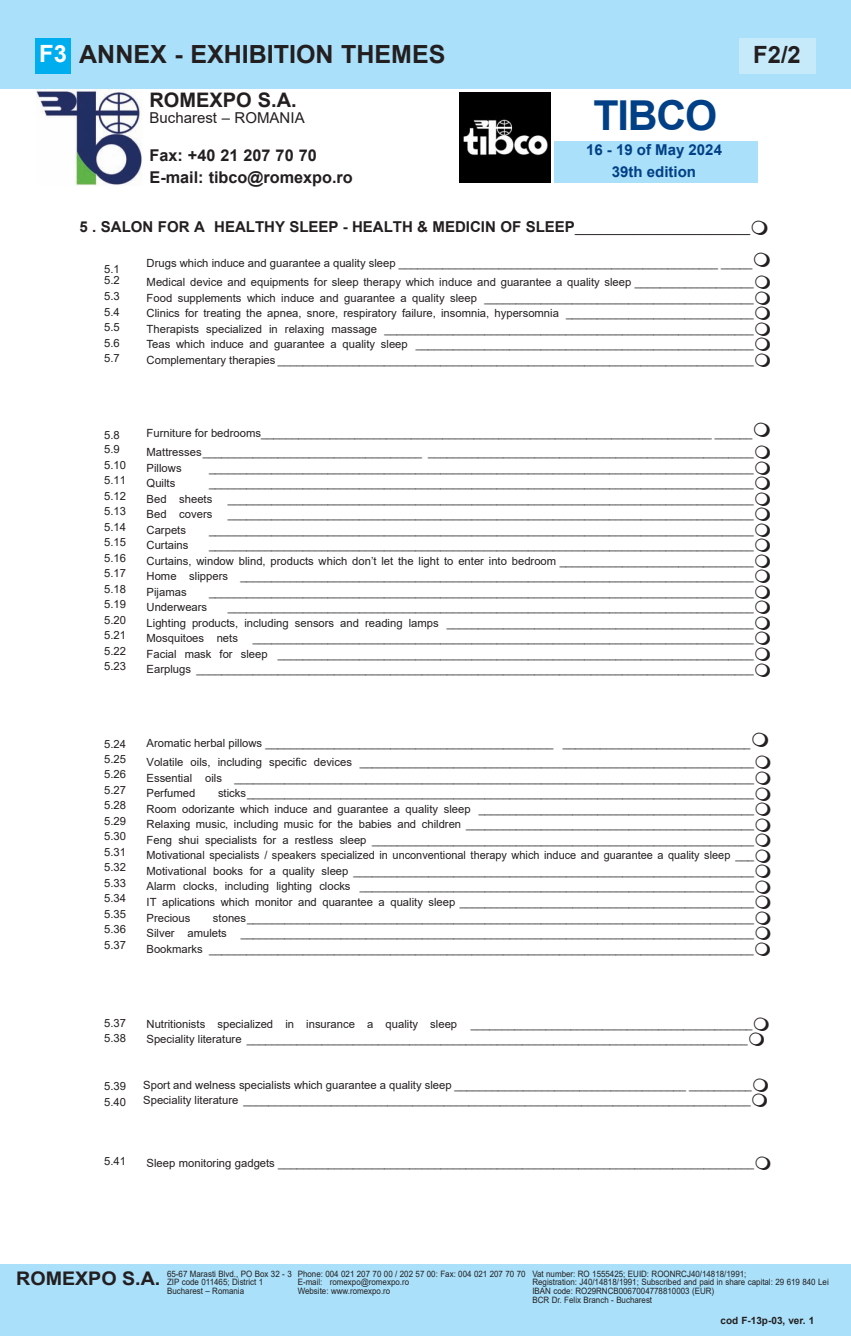
<style>
.page{position:relative;width:851px;height:1336px;background:#fff}
.page>*{position:absolute;margin:0;border:0;box-sizing:border-box;transform-origin:0 0}
.t1{font:700 41.25px "Arial";letter-spacing:-.03em;color:#014086}
.t2{font:700 25px "Arial";color:#231f20}
.t3{font:700 23.75px "Arial";color:#231f20}
.t4{font:700 20px "Arial";color:#231f20}
.t5{font:700 18.75px "Arial";color:#231f20;scale:1.05 1}
.t6{font:700 16.25px/21.2px "Arial";color:#231f20}
.t7{font:700 15px "Arial";color:#231f20}
.t8{font:700 15px/21.8px "Arial";color:#014086;text-align:center}
.t9{font:15px "Arial";color:#231f20}
.t10{font:11.25px/15.5px "Arial";color:#231f20}
.t11{font:700 10px "Arial";color:#231f20}
.t12{font:8.75px/8.8px "Arial";color:#231f20;scale:.91 1}
.s1{font-size:23.75px;color:#fff}
.s2{font-weight:400}
</style>
<div class="page">
<div style="left:0;top:1264px;width:850px;height:72px;background:#aae0f9"></div>
<div style="left:0;top:0;width:850px;height:89px;background:#aae0f9"></div>
<div style="left:738px;top:39px;width:77px;height:35px;background:#c6eafa"></div>
<div style="left:35px;top:38px;width:36px;height:35px;background:#00aeef"></div>
<div style="left:554px;top:141px;width:203px;height:42px;background:#aae0f9"></div>
<img style="left:459px;top:92px;width:91px;height:91px">
<img style="left:36px;top:90px;width:106px;height:96px">
<h2 class="t2" style="left:39px;top:41px;width:407px"><span class="s1">F3</span> ANNEX - EXHIBITION THEMES</h2>
<h3 class="t3" style="left:753px;top:41px;width:49px">F2/2</h3>
<h3 class="t4" style="left:149px;top:88px;width:149px">ROMEXPO S.A.</h3>
<h3 class="t9" style="left:149px;top:110px;width:157px">Bucharest – ROMANIA</h3>
<h3 class="t6" style="left:149px;top:145px;width:205px">Fax: +40 21 207 70 70<br>E-mail: tibco@romexpo.ro</h3>
<h1 class="t1" style="left:593px;top:92px;width:125px">TIBCO</h1>
<h3 class="t8" style="left:586px;top:139px;width:137px">16 - 19 of May 2024<br>39th edition</h3>
<h3 class="t7" style="left:79px;top:216px;width:672px">5 . SALON FOR A HEALTHY SLEEP - HEALTH &amp; MEDICIN OF SLEEP<span class="s2">_____________________</span></h3>
<p class="t10" style="left:104px;top:261px;width:17px">5.1</p>
<p class="t10" style="left:104px;top:273px;width:17px;text-align:justify">5.2<br>5.3<br>5.4<br>5.5<br>5.6<br>5.7</p>
<p class="t10" style="left:147px;top:253px;width:608px;line-height:19.4px">Drugs which induce and guarantee a quality sleep ___________________________________________________ _____<br>Medical device and equipments for sleep therapy which induce and guarantee a quality sleep ___________________</p>
<p class="t10" style="left:147px;top:290px;width:608px;text-align:justify">Food supplements which induce and guarantee a quality sleep ___________________________________________ Clinics for treating the apnea, snore, respiratory failure, insomnia, hypersomnia ______________________________ Therapists specialized in relaxing massage ___________________________________________________________ Teas which induce and guarantee a quality sleep ______________________________________________________ Complementary therapies ____________________________________________________________________________</p>
<p class="t10" style="left:104px;top:427px;width:17px">5.8</p>
<p class="t10" style="left:104px;top:441px;width:23px">5.9<br>5.10<br>5.11<br>5.12<br>5.13<br>5.14<br>5.15<br>5.16<br>5.17<br>5.18<br>5.19<br>5.20<br>5.21<br>5.22<br>5.23</p>
<p class="t10" style="left:147px;top:423px;width:608px;line-height:19.4px">Furniture for bedrooms________________________________________________________________________ ______<br>Mattresses___________________________________ ____________________________________________________</p>
<p class="t10" style="left:147px;top:460px;width:36px">Pillows</p>
<p class="t10" style="left:209px;top:460px;width:546px">_______________________________________________________________________________________</p>
<p class="t10" style="left:147px;top:475px;width:30px">Quilts</p>
<p class="t10" style="left:147px;top:475px;width:608px;text-indent:62px">_______________________________________________________________________________________<br>Bed sheets</p>
<p class="t10" style="left:228px;top:491px;width:527px">____________________________________________________________________________________</p>
<p class="t10" style="left:147px;top:507px;width:67px">Bed covers</p>
<p class="t10" style="left:228px;top:507px;width:527px">____________________________________________________________________________________</p>
<p class="t10" style="left:147px;top:522px;width:41px">Carpets</p>
<p class="t10" style="left:209px;top:522px;width:546px">_______________________________________________________________________________________</p>
<p class="t10" style="left:147px;top:538px;width:43px">Curtains</p>
<p class="t10" style="left:147px;top:538px;width:608px;text-align:justify;text-indent:62px">_______________________________________________________________________________________ Curtains, window blind, products which don’t let the light to enter into bedroom _______________________________ Home slippers __________________________________________________________________________________ Pijamas</p>
<p class="t10" style="left:209px;top:584px;width:546px">_______________________________________________________________________________________</p>
<p class="t10" style="left:147px;top:600px;width:62px">Underwears</p>
<p class="t10" style="left:147px;top:600px;width:608px;text-align:justify;text-indent:81px">____________________________________________________________________________________ Lighting products, including sensors and reading lamps _________________________________________________ Mosquitoes nets</p>
<p class="t10" style="left:147px;top:631px;width:608px;text-align:justify;text-indent:106px">________________________________________________________________________________ Facial mask for sleep ____________________________________________________________________________ Earplugs _________________________________________________________________________________________</p>
<p class="t10" style="left:104px;top:736px;width:23px">5.24</p>
<p class="t10" style="left:104px;top:751px;width:23px;text-align:justify">5.25<br>5.26<br>5.27<br>5.28<br>5.29<br>5.30<br>5.31<br>5.32<br>5.33<br>5.34<br>5.35<br>5.36<br>5.37</p>
<p class="t10" style="left:146px;top:733px;width:609px;line-height:19.4px">Aromatic herbal pillows ______________________________________________ ______________________________<br>Volatile oils, including specific devices _______________________________________________________________</p>
<p class="t10" style="left:146px;top:770px;width:609px">Essential oils ___________________________________________________________________________________<br>Perfumed</p>
<p class="t10" style="left:146px;top:786px;width:609px;text-align:justify;text-indent:71px">sticks_________________________________________________________________________________ Room odorizante which induce and guarantee a quality sleep ____________________________________________ Relaxing music, including music for the babies and children ______________________________________________ Feng shui specialists for a restless sleep _____________________________________________________________ Motivational specialists / speakers specialized in unconventional therapy which induce and guarantee a quality sleep ___ Motivational books for a quality sleep ________________________________________________________________ Alarm clocks, including lighting clocks _______________________________________________________________ IT aplications which monitor and quarantee a quality sleep _______________________________________________ Precious</p>
<p class="t10" style="left:146px;top:910px;width:609px;text-align:justify;text-indent:66px">stones_________________________________________________________________________________ Silver amulets __________________________________________________________________________________ Bookmarks _______________________________________________________________________________________</p>
<p class="t10" style="left:104px;top:1015px;width:23px">5.37<br>5.38</p>
<p class="t10" style="left:146px;top:1016px;width:607px">Nutritionists specialized in insurance a quality sleep _____________________________________________<br>Speciality literature ________________________________________________________________________________</p>
<p class="t10" style="left:143px;top:1077px;width:610px">Sport and welness specialists which guarantee a quality sleep _____________________________________ __________<br>Speciality literature _________________________________________________________________________________</p>
<p class="t10" style="left:104px;top:1078px;width:23px">5.39<br>5.40</p>
<p class="t10" style="left:104px;top:1153px;width:23px">5.41</p>
<p class="t10" style="left:147px;top:1155px;width:608px">Sleep monitoring gadgets ____________________________________________________________________________</p>
<h3 class="t5" style="left:16px;top:1268px;width:139px">ROMEXPO S.A.</h3>
<p class="t12" style="left:167px;top:1269px;width:138px">65-67 Marasti Blvd., PO Box 32 - 3<br>ZIP code 011465; District 1<br>Bucharest – Romania</p>
<p class="t12" style="left:532px;top:1269px;width:327px">Vat number: RO 1555425; EUID: ROONRCJ40/14818/1991;<br>Registration: J40/14818/1991; Subscribed and paid in share capital: 29 619 840 Lei IBAN code: RO29RNCB0067004778810003 (EUR)<br>BCR Dr. Felix Branch - Bucharest</p>
<p class="t12" style="left:298px;top:1269px;width:252px">Phone: 004 021 207 70 00 / 202 57 00: Fax: 004 021 207 70 70<br>E-mail: romexpo@romexpo.ro<br>Website: www.romexpo.ro</p>
<p class="t11" style="left:720px;top:1315px;width:95px">cod F-13p-03, ver. 1</p>
</div>
